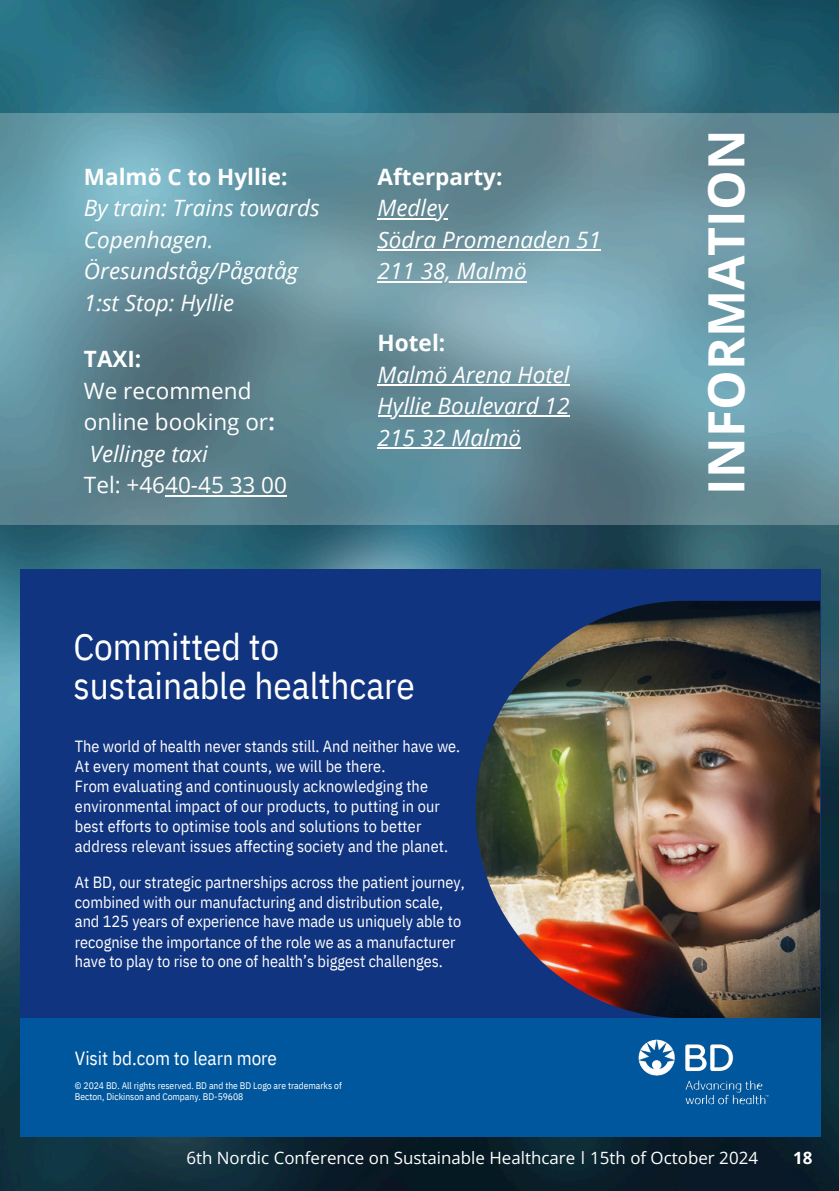
<style>
.page{position:relative;width:839px;height:1191px;background:#fff}
.page>*{position:absolute;margin:0;border:0;box-sizing:border-box;transform-origin:0 0}
.t1{font:700 50px "Open Sans";color:#fff}
.t2{font:37.2px/38.6px "IBM Plex Sans Cond";color:#fff}
.t3{font:italic 22.6px/31.6px "Open Sans";color:#fff}
.t4{font:700 22.6px "Open Sans";color:#fff}
.t5{font:italic 22.4px/31.6px "Open Sans";color:#fff}
.t6{font:22.4px/31.6px "Open Sans";color:#fff}
.t7{font:700 22.4px "Open Sans";color:#fff}
.t8{font:19px "IBM Plex Sans Cond";color:#fff}
.t9{font:17px "Open Sans";color:#fff}
.t10{font:700 17px "Open Sans";color:#fff}
.t11{font:16.2px "IBM Plex Sans Cond";color:#fff}
.t12{font:9.6px "IBM Plex Sans Cond";color:#fff}
.s1{font-weight:700}
.s2{font-style:italic}
.s3{font-weight:700;font-style:normal}
</style>
<div class="page">
<img style="left:0;top:0;width:838px;height:1191px">
<div style="left:21px;top:1003px;width:799px;height:133px;background:#00579d"></div>
<div style="left:21px;top:570px;width:799px;height:448px;background:#10347f"></div>
<img style="left:475px;top:601px;width:345px;height:417px">
<img style="left:638px;top:1039px;width:131px;height:66px">
<svg style="left:0;top:113px;width:838px;height:411px;background:#68929f"></svg>
<svg style="left:582px;top:1151px;width:1px;height:13px"></svg>
<h3 class="t7" style="left:84px;top:161px;width:205px">Malmö C to Hyllie:</h3>
<h3 class="t5" style="left:84px;top:192px;width:237px">By train: Trains towards<br>Copenhagen.<br>Öresundståg/Pågatåg<br>1:st Stop: Hyllie</h3>
<h3 class="t6" style="left:84px;top:343px;width:204px"><span class="s1">TAXI:<br></span>We recommend online booking or<span class="s1">:<br></span><span class="s2">Vellinge taxi<br></span>Tel: +4640-45 33 00</h3>
<h3 class="t4" style="left:377px;top:161px;width:126px">Afterparty:</h3>
<h1 class="t3" style="left:377px;top:192px;width:225px">Medley<br>Södra Promenaden 51</h1>
<h3 class="t3" style="left:377px;top:255px;width:151px">211 38, Malmö</h3>
<h5 class="t3" style="left:377px;top:326px;width:193px"><span class="s3">Hotel:<br></span>Malmö Arena Hotel<br>Hyllie Boulevard 12<br>215 32 Malmö</h5>
<p class="t2" style="left:73px;top:627px;width:343px">Committed to sustainable healthcare</p>
<h5 class="t11" style="left:75px;top:735px;width:387px">The world of health never stands still. And neither have we.</h5>
<h5 class="t11" style="left:75px;top:755px;width:312px">At every moment that counts, we will be there.</h5>
<h5 class="t11" style="left:75px;top:775px;width:354px">From evaluating and continuously acknowledging the</h5>
<h5 class="t11" style="left:75px;top:795px;width:366px">environmental impact of our products, to putting in our</h5>
<h5 class="t11" style="left:75px;top:815px;width:348px">best efforts to optimise tools and solutions to better</h5>
<h5 class="t11" style="left:75px;top:835px;width:374px">address relevant issues affecting society and the planet.</h5>
<h5 class="t11" style="left:75px;top:871px;width:391px">At BD, our strategic partnerships across the patient journey,</h5>
<h5 class="t11" style="left:75px;top:891px;width:370px">combined with our manufacturing and distribution scale,</h5>
<h5 class="t11" style="left:75px;top:911px;width:388px">and 125 years of experience have made us uniquely able to</h5>
<h5 class="t11" style="left:75px;top:931px;width:382px">recognise the importance of the role we as a manufacturer</h5>
<h5 class="t11" style="left:75px;top:951px;width:369px">have to play to rise to one of health’s biggest challenges.</h5>
<p class="t8" style="left:75px;top:1046px;width:203px">Visit bd.com to learn more</p>
<h4 class="t12" style="left:75px;top:1079px;width:268px">© 2024 BD. All rights reserved. BD and the BD Logo are trademarks of</h4>
<p class="t12" style="left:75px;top:1091px;width:170px">Becton, Dickinson and Company. BD-59608</p>
<h1 class="t1" style="left:691px;top:495px;width:366px;rotate:-90deg">INFORMATION</h1>
<p class="t9" style="left:186px;top:1146px;width:573px">6th Nordic Conference on Sustainable Healthcare 15th of October 2024</p>
<p class="t10" style="left:793px;top:1146px;width:21px">18</p>
</div>
